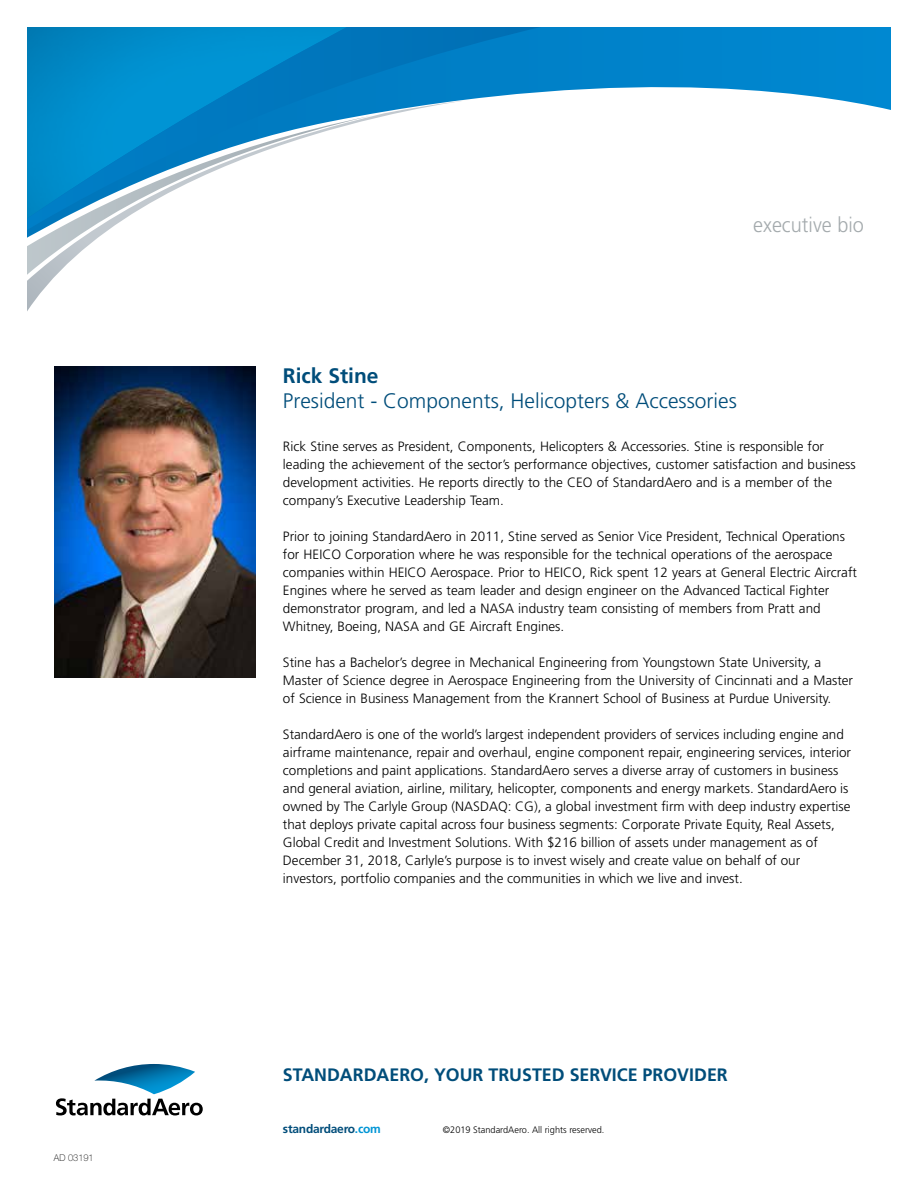
<style>
.page{position:relative;width:918px;height:1188px;background:#fff}
.page>*{position:absolute;margin:0;border:0;box-sizing:border-box;transform-origin:0 0}
.t1{font:300 21px "Frutiger";color:#004d7a}
.t2{font:300 21px "Frutiger";color:#a4aaad;scale:.95 1}
.t3{font:700 21px "Frutiger";color:#004d7a}
.t4{font:700 18px "Frutiger";color:#004d7a}
.t5{font:300 13.5px/18px "Frutiger";color:#000}
.t6{font:700 12px "Frutiger";letter-spacing:-.02em;color:#004d7a}
.t7{font:300 9.3px "Frutiger";color:#000}
.t8{font:100 9.3px "Helvetica Neue LT Std";color:#000}
.s1{color:#0095d5}
</style>
<div class="page">
<img style="left:54px;top:367px;width:202px;height:310px">
<svg style="left:56px;top:1064px;width:147px;height:51px"></svg>
<svg style="left:602px;top:27px;width:289px;height:83px"></svg>
<svg style="left:27px;top:27px;width:575px;height:73px;background:#0585c7"></svg>
<svg style="left:27px;top:100px;width:436px;height:211px"></svg>
<p class="t8" style="left:54px;top:1153px;width:41px">AD 03191</p>
<h1 class="t2" style="left:753px;top:213px;width:118px">executive bio</h1>
<h1 class="t3" style="left:283px;top:363px;width:97px">Rick Stine</h1>
<h1 class="t1" style="left:283px;top:389px;width:455px">President - Components, Helicopters &amp; Accessories</h1>
<p class="t5" style="left:283px;top:437px;width:574px">Rick Stine serves as President, Components, Helicopters &amp; Accessories. Stine is responsible for leading the achievement of the sector’s performance objectives, customer satisfaction and business development activities. He reports directly to the CEO of StandardAero and is a member of the company’s Executive Leadership Team.</p>
<p class="t5" style="left:283px;top:527px;width:576px">Prior to joining StandardAero in 2011, Stine served as Senior Vice President, Technical Operations for HEICO Corporation where he was responsible for the technical operations of the aerospace companies within HEICO Aerospace. Prior to HEICO, Rick spent 12 years at General Electric Aircraft Engines where he served as team leader and design engineer on the Advanced Tactical Fighter demonstrator program, and led a NASA industry team consisting of members from Pratt and Whitney, Boeing, NASA and GE Aircraft Engines.</p>
<p class="t5" style="left:283px;top:653px;width:572px">Stine has a Bachelor’s degree in Mechanical Engineering from Youngstown State University, a<br>Master of Science degree in Aerospace Engineering from the University of Cincinnati and a Master of Science in Business Management from the Krannert School of Business at Purdue University.</p>
<p class="t5" style="left:283px;top:725px;width:570px">StandardAero is one of the world’s largest independent providers of services including engine and airframe maintenance, repair and overhaul, engine component repair, engineering services, interior completions and paint applications. StandardAero serves a diverse array of customers in business and general aviation, airline, military, helicopter, components and energy markets. StandardAero is owned by The Carlyle Group (NASDAQ: CG), a global investment firm with deep industry expertise that deploys private capital across four business segments: Corporate Private Equity, Real Assets, Global Credit and Investment Solutions. With $216 billion of assets under management as of December 31, 2018, Carlyle’s purpose is to invest wisely and create value on behalf of our investors, portfolio companies and the communities in which we live and invest.</p>
<h2 class="t4" style="left:283px;top:1064px;width:446px">STANDARDAERO, YOUR TRUSTED SERVICE PROVIDER</h2>
<p class="t6" style="left:283px;top:1121px;width:99px">standardaero<span class="s1">.com</span></p>
<p class="t7" style="left:443px;top:1124px;width:163px">©2019 StandardAero. All rights reserved.</p>
</div>
